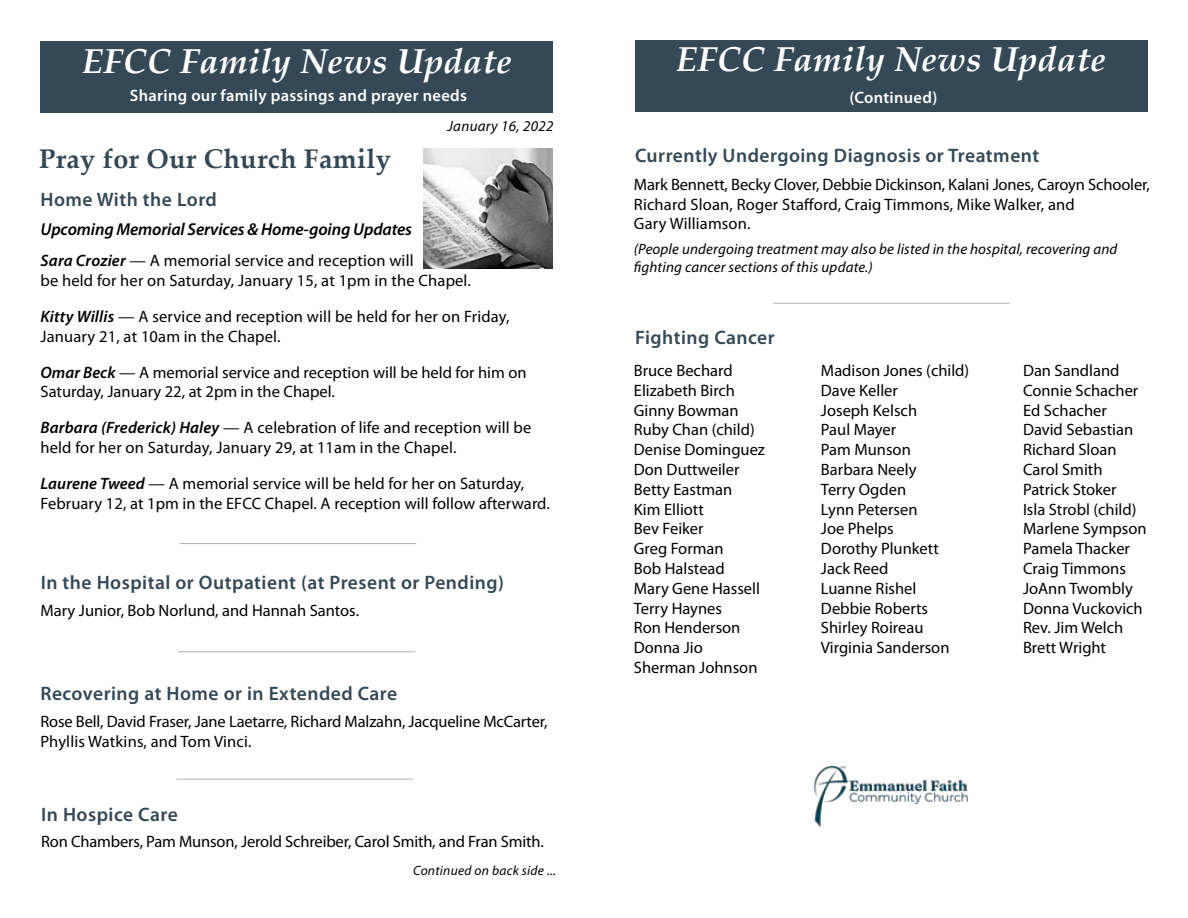
<style>
.page{position:relative;width:1188px;height:918px;background:#fff}
.page>*{position:absolute;margin:0;border:0;box-sizing:border-box;transform-origin:0 0}
.t1{font:italic 700 34.5px "Palatino Linotype";letter-spacing:.01em;color:#fff}
.t2{font:700 27px "Palatino Linotype";letter-spacing:.01em;color:#344855}
.t3{font:600 19.5px "Myriad Pro";letter-spacing:.025em;color:#344855}
.t4{font:italic 600 17.25px "Myriad Pro";letter-spacing:-.01em;color:#000}
.t5{font:16.5px/19.8px "Myriad Pro";color:#000}
.t6{font:600 16.5px "Myriad Pro";letter-spacing:.02em;color:#fff}
.t7{font:italic 15px/18px "Myriad Pro";letter-spacing:.01em;color:#000}
.t8{font:italic 13.5px "Myriad Pro";letter-spacing:.02em;color:#000}
.s1{font-weight:600;font-style:italic}
</style>
<div class="page">
<img style="left:423px;top:149px;width:129px;height:120px">
<div style="left:635px;top:40px;width:513px;height:72px;background:#344855"></div>
<div style="left:40px;top:41px;width:513px;height:72px;background:#344855"></div>
<hr style="left:180px;top:543px;width:236px;height:1px;background:#b1b4b6">
<img style="left:814px;top:765px;width:154px;height:63px">
<hr style="left:773px;top:303px;width:237px;height:1px;background:#b1b4b6">
<hr style="left:179px;top:651px;width:236px;height:1px;background:#b1b4b6">
<hr style="left:176px;top:779px;width:237px;height:1px;background:#b1b4b6">
<h1 class="t1" style="left:82px;top:37px;width:431px">EFCC Family News Update</h1>
<p class="t6" style="left:130px;top:85px;width:339px">Sharing our family passings and prayer needs</p>
<h2 class="t2" style="left:39px;top:140px;width:353px">Pray for Our Church Family</h2>
<p class="t3" style="left:40px;top:187px;width:178px">Home With the Lord</p>
<p class="t7" style="left:448px;top:116px;width:107px">January 16, 2022</p>
<p class="t4" style="left:40px;top:219px;width:373px">Upcoming Memorial Services &amp; Home-going Updates</p>
<p class="t5" style="left:40px;top:250px;width:432px"><span class="s1">Sara Crozier</span> — A memorial service and reception will<br>be held for her on Saturday, January 15, at 1pm in the Chapel.</p>
<p class="t5" style="left:40px;top:306px;width:471px"><span class="s1">Kitty Willis</span> — A service and reception will be held for her on Friday,<br>January 21, at 10am in the Chapel.</p>
<p class="t5" style="left:40px;top:362px;width:488px"><span class="s1">Omar Beck</span> — A memorial service and reception will be held for him on<br>Saturday, January 22, at 2pm in the Chapel.</p>
<p class="t5" style="left:40px;top:418px;width:492px"><span class="s1">Barbara (Frederick) Haley</span> — A celebration of life and reception will be held for her on Saturday, January 29, at 11am in the Chapel.</p>
<p class="t5" style="left:40px;top:473px;width:511px"><span class="s1">Laurene Tweed</span> — A memorial service will be held for her on Saturday,<br>February 12, at 1pm in the EFCC Chapel. A reception will follow afterward.</p>
<p class="t3" style="left:41px;top:570px;width:465px">In the Hospital or Outpatient (at Present or Pending)</p>
<p class="t5" style="left:40px;top:600px;width:320px">Mary Junior, Bob Norlund, and Hannah Santos.</p>
<p class="t3" style="left:40px;top:681px;width:358px">Recovering at Home or in Extended Care</p>
<p class="t5" style="left:40px;top:711px;width:509px">Rose Bell, David Fraser, Jane Laetarre, Richard Malzahn, Jacqueline McCarter,<br>Phyllis Watkins, and Tom Vinci.</p>
<p class="t3" style="left:41px;top:802px;width:138px">In Hospice Care</p>
<p class="t5" style="left:41px;top:832px;width:504px">Ron Chambers, Pam Munson, Jerold Schreiber, Carol Smith, and Fran Smith.</p>
<p class="t8" style="left:413px;top:863px;width:145px">Continued on back side ...</p>
<h1 class="t1" style="left:676px;top:35px;width:431px">EFCC Family News Update</h1>
<p class="t6" style="left:849px;top:86px;width:89px">(Continued)</p>
<p class="t3" style="left:635px;top:143px;width:406px">Currently Undergoing Diagnosis or Treatment</p>
<p class="t5" style="left:634px;top:174px;width:518px">Mark Bennett, Becky Clover, Debbie Dickinson, Kalani Jones, Caroyn Schooler,<br>Richard Sloan, Roger Stafford, Craig Timmons, Mike Walker, and<br>Gary Williamson.</p>
<p class="t7" style="left:634px;top:240px;width:485px">(People undergoing treatment may also be listed in the hospital, recovering and fighting cancer sections of this update.)</p>
<p class="t3" style="left:635px;top:325px;width:141px">Fighting Cancer</p>
<p class="t5" style="left:634px;top:360px;width:133px">Bruce Bechard<br>Elizabeth Birch<br>Ginny Bowman<br>Ruby Chan (child)<br>Denise Dominguez<br>Don Duttweiler<br>Betty Eastman<br>Kim Elliott<br>Bev Feiker<br>Greg Forman<br>Bob Halstead<br>Mary Gene Hassell<br>Terry Haynes<br>Ron Henderson<br>Donna Jio<br>Sherman Johnson</p>
<p class="t5" style="left:821px;top:360px;width:150px">Madison Jones (child)<br>Dave Keller<br>Joseph Kelsch<br>Paul Mayer<br>Pam Munson<br>Barbara Neely<br>Terry Ogden<br>Lynn Petersen<br>Joe Phelps<br>Dorothy Plunkett<br>Jack Reed<br>Luanne Rishel<br>Debbie Roberts<br>Shirley Roireau<br>Virginia Sanderson</p>
<p class="t5" style="left:1023px;top:360px;width:125px">Dan Sandland<br>Connie Schacher<br>Ed Schacher<br>David Sebastian<br>Richard Sloan<br>Carol Smith<br>Patrick Stoker<br>Isla Strobl (child)<br>Marlene Sympson<br>Pamela Thacker<br>Craig Timmons<br>JoAnn Twombly<br>Donna Vuckovich<br>Rev. Jim Welch<br>Brett Wright</p>
</div>
